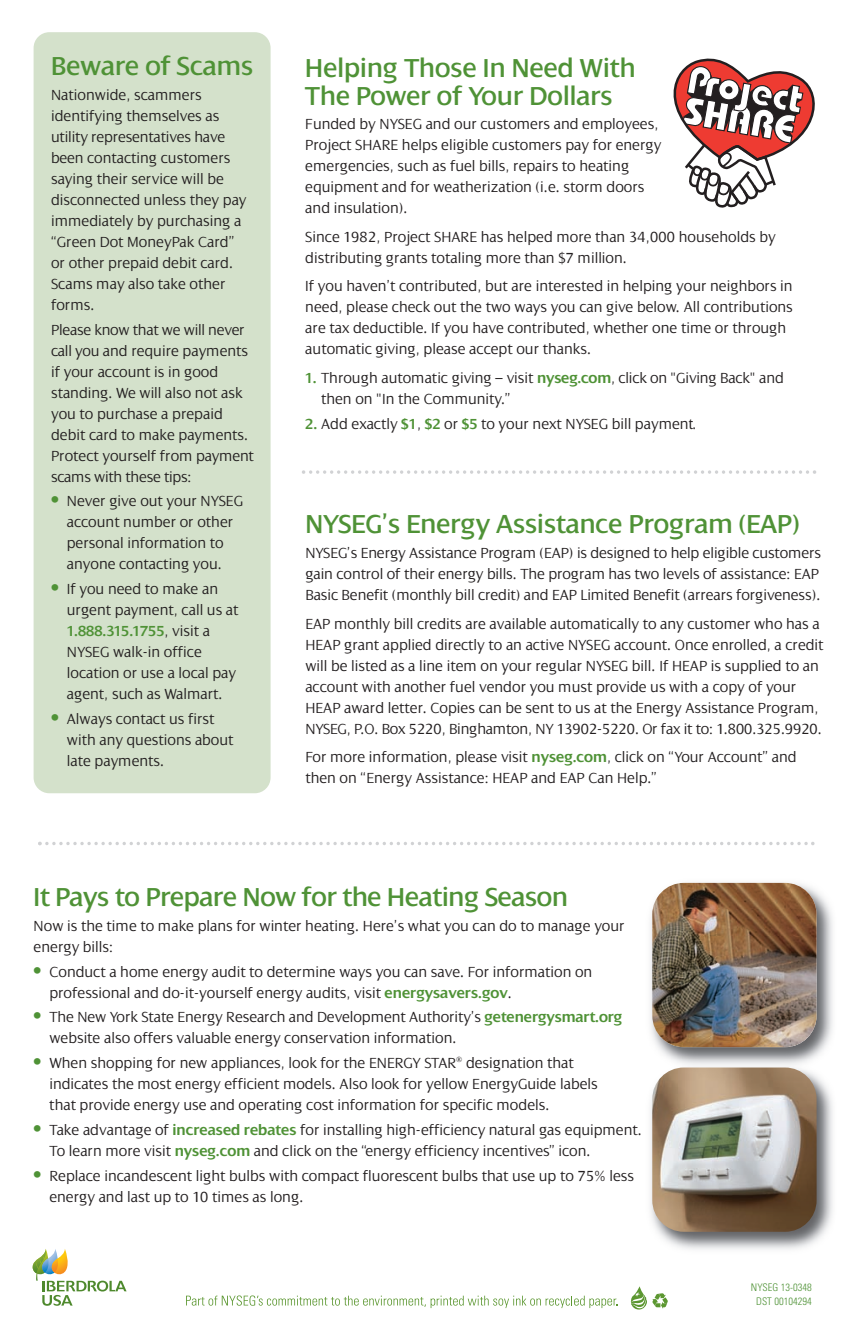
<style>
.page{position:relative;width:850px;height:1339px;background:#fff}
.page>*{position:absolute;margin:0;border:0;box-sizing:border-box;transform-origin:0 0}
.t1{font:28px/28px "Dialog";color:#4f9236}
.t2{font:300 15.75px/21px "Dialog";color:#231f20}
.t3{font:300 condensed 10.5px/14px "Univers";color:#4f9236;text-align:center}
.s1{font-family:"Univers";font-weight:700;font-stretch:condensed;font-size:18.38px;color:#4f9236}
.s2{font-weight:600;color:#4f9236}
.s3{font-weight:400;font-stretch:condensed}
</style>
<div class="page">
<svg style="left:33px;top:1249px;width:94px;height:56px"></svg>
<svg style="left:630px;top:1286px;width:38px;height:23px"></svg>
<svg style="left:186px;top:1295px;width:431px;height:13px"></svg>
<img style="left:650px;top:882px;width:183px;height:368px">
<img style="left:652px;top:883px;width:164px;height:164px;border-radius:32px">
<img style="left:652px;top:1067px;width:164px;height:165px;border-radius:32px">
<svg style="left:38px;top:842px;width:776px;height:3px"></svg>
<svg style="left:673px;top:58px;width:142px;height:150px"></svg>
<div style="left:34px;top:32px;width:236px;height:761px;background:#d4e1cb;border-radius:16px"></div>
<svg style="left:302px;top:470px;width:514px;height:4px"></svg>
<h1 class="t1" style="left:51px;top:51px;width:204px">Beware of Scams</h1>
<p class="t2" style="left:51px;top:84px;width:197px">Nationwide, scammers identifying themselves as utility representatives have been contacting customers saying their service will be disconnected unless they pay immediately by purchasing a “Green Dot MoneyPak Card” or other prepaid debit card.<br>Scams may also take other forms.</p>
<p class="t2" style="left:51px;top:319px;width:204px">Please know that we will never call you and require payments if your account is in good standing. We will also not ask you to purchase a prepaid debit card to make payments.<br>Protect yourself from payment scams with these tips:</p>
<p class="t2" style="left:51px;top:490px;width:193px;text-align:center"><span class="s1">•</span> Never give out your NYSEG account number or other personal information to anyone contacting you.</p>
<p class="t2" style="left:67px;top:578px;width:173px;text-indent:-16px"><span class="s1">•</span> If you need to make an urgent payment, call us at<br><span class="s2">1.888.315.1755</span>, visit a<br>NYSEG walk-in office location or use a local pay agent, such as Walmart.</p>
<p class="t2" style="left:67px;top:708px;width:168px;text-indent:-16px"><span class="s1">•</span> Always contact us first with any questions about late payments.</p>
<h1 class="t1" style="left:305px;top:53px;width:332px">Helping Those In Need With<br>The Power of Your Dollars</h1>
<p class="t2" style="left:305px;top:113px;width:358px">Funded by NYSEG and our customers and employees, Project SHARE helps eligible customers pay for energy emergencies, such as fuel bills, repairs to heating equipment and for weatherization (i.e. storm doors and insulation).</p>
<p class="t2" style="left:305px;top:226px;width:472px">Since 1982, Project SHARE has helped more than 34,000 households by distributing grants totaling more than $7 million.</p>
<p class="t2" style="left:305px;top:275px;width:489px">If you haven’t contributed, but are interested in helping your neighbors in need, please check out the two ways you can give below. All contributions are tax deductible. If you have contributed, whether one time or through automatic giving, please accept our thanks.</p>
<p class="t2" style="left:321px;top:367px;width:464px;text-indent:-16px"><span class="s2">1.</span> Through automatic giving – visit <span class="s2">nyseg.com</span>, click on "Giving Back" and then on "In the Community.”</p>
<p class="t2" style="left:305px;top:413px;width:392px"><span class="s2">2.</span> Add exactly <span class="s2">$1</span>, <span class="s2">$2</span> or <span class="s2">$5</span> to your next NYSEG bill paymen<span class="s3">t.</span></p>
<h1 class="t1" style="left:305px;top:509px;width:496px">NYSEG’s Energy Assistance Program (EAP)</h1>
<p class="t2" style="left:305px;top:542px;width:517px">NYSEG’s Energy Assistance Program (EAP) is designed to help eligible customers gain control of their energy bills. The program has two levels of assistance: EAP<br>Basic Benefit (monthly bill credit) and EAP Limited Benefit (arrears forgiveness).</p>
<p class="t2" style="left:305px;top:612px;width:520px">EAP monthly bill credits are available automatically to any customer who has a HEAP grant applied directly to an active NYSEG account. Once enrolled, a credit will be listed as a line item on your regular NYSEG bill. If HEAP is supplied to an account with another fuel vendor you must provide us with a copy of your HEAP award letter. Copies can be sent to us at the Energy Assistance Program, NYSEG, P.O. Box 5220, Binghamton, NY 13902-5220. Or fax it to: 1.800.325.9920.</p>
<p class="t2" style="left:305px;top:746px;width:493px">For more information, please visit <span class="s2">nyseg.com</span>, click on “Your Account” and then on “Energy Assistance: HEAP and EAP Can Help.”</p>
<h1 class="t1" style="left:34px;top:882px;width:536px">It Pays to Prepare Now for the Heating Season</h1>
<p class="t2" style="left:34px;top:915px;width:592px">Now is the time to make plans for winter heating. Here’s what you can do to manage your energy bills:</p>
<p class="t2" style="left:49px;top:960px;width:544px;text-indent:-16px"><span class="s1">•</span> Conduct a home energy audit to determine ways you can save. For information on professional and do-it-yourself energy audits, visit <span class="s2">energysavers.gov</span>.</p>
<p class="t2" style="left:49px;top:1006px;width:574px;text-indent:-16px"><span class="s1">•</span> The New York State Energy Research and Development Authority’s <span class="s2">getenergysmart.org </span>website also offers valuable energy conservation information.</p>
<p class="t2" style="left:49px;top:1052px;width:550px;text-indent:-16px"><span class="s1">•</span> When shopping for new appliances, look for the ENERGY STAR<sup>®</sup> designation that indicates the most energy efficient models. Also look for yellow EnergyGuide labels that provide energy use and operating cost information for specific models.</p>
<p class="t2" style="left:49px;top:1119px;width:594px;text-indent:-16px"><span class="s1">•</span> Take advantage of <span class="s2">increased rebates</span> for installing high-efficiency natural gas equipment.<br>To learn more visit <span class="s2">nyseg.com</span> and click on the “energy efficiency incentives” icon.</p>
<p class="t2" style="left:49px;top:1164px;width:586px;text-indent:-16px"><span class="s1">•</span> Replace incandescent light bulbs with compact fluorescent bulbs that use up to 75% less energy and last up to 10 times as long.</p>
<p class="t3" style="left:751px;top:1281px;width:62px">NYSEG 13-0348<br>DST 00104294</p>
</div>
